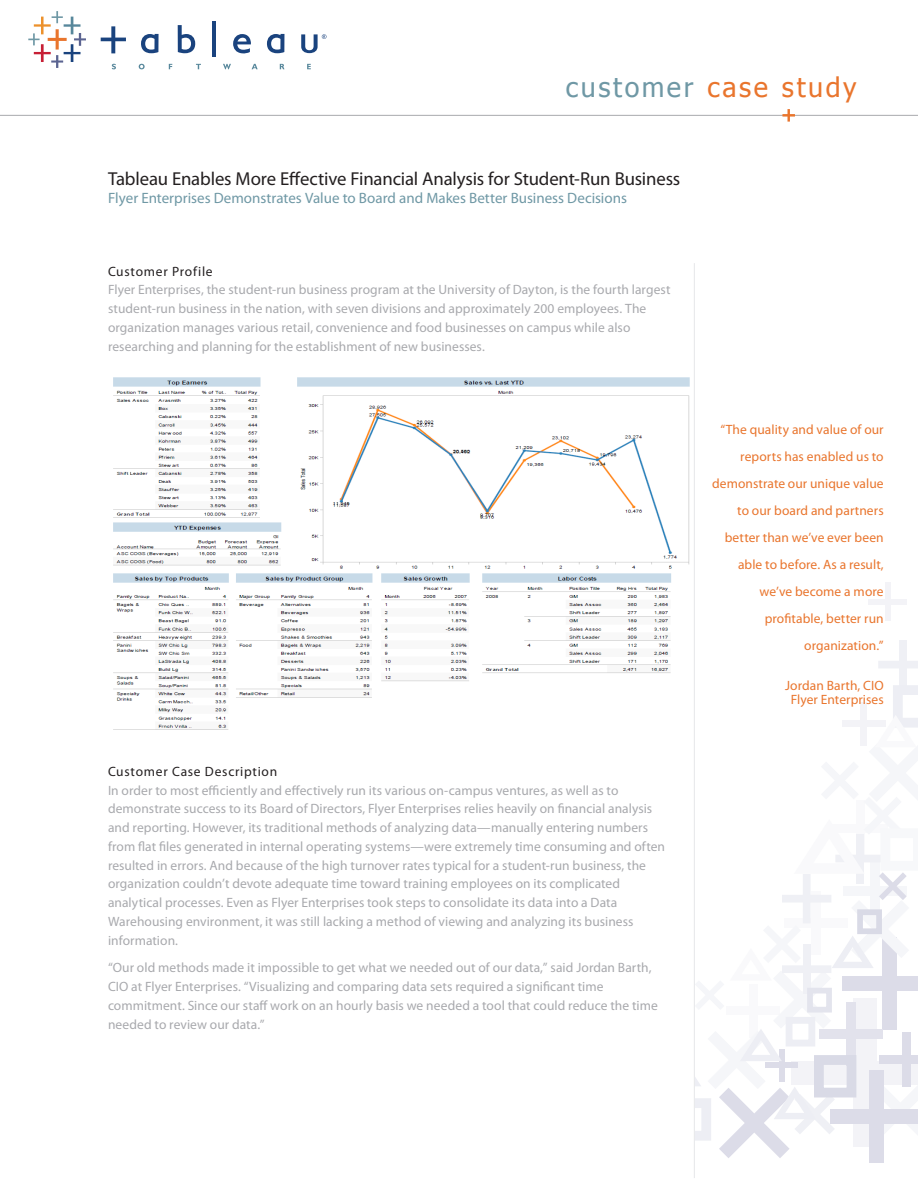
<style>
.page{position:relative;width:918px;height:1188px;background:#fff}
.page>*{position:absolute;margin:0;border:0;box-sizing:border-box;transform-origin:0 0}
.t1{font:27px "Tahoma";letter-spacing:.095em;color:#e9752d}
.Headline{font:18.75px "Myriad Pro";letter-spacing:-.01em;color:#231f20}
.Headline-2{font:15px "Myriad Pro";color:#6f98a5}
.Body_copy{font:13.5px/18.8px "Myriad Pro";letter-spacing:.005em;color:#a8a9ad}
.t2{font:13.5px/27px "Myriad Pro";letter-spacing:.005em;color:#e9752d;text-align:right}
.Body_copy_HEADER{font:13.5px "Myriad Pro";letter-spacing:.055em;color:#231f20}
.s1{color:#6f98a5}
</style>
<div class="page">
<hr style="left:0;top:115px;width:918px;height:1px;background:#a8a9ad">
<svg style="left:782px;top:109px;width:13px;height:13px"></svg>
<svg style="left:28px;top:11px;width:58px;height:57px"></svg>
<svg style="left:112px;top:64px;width:4px;height:5px"></svg>
<svg style="left:139px;top:64px;width:6px;height:5px"></svg>
<svg style="left:169px;top:64px;width:3px;height:5px"></svg>
<svg style="left:196px;top:64px;width:5px;height:5px"></svg>
<svg style="left:223px;top:64px;width:8px;height:5px"></svg>
<svg style="left:252px;top:64px;width:6px;height:5px"></svg>
<svg style="left:280px;top:64px;width:5px;height:5px"></svg>
<svg style="left:307px;top:64px;width:4px;height:5px"></svg>
<svg style="left:178px;top:25px;width:17px;height:28px"></svg>
<hr style="left:212px;top:21px;width:4px;height:36px;background:#1a437e">
<svg style="left:233px;top:34px;width:18px;height:20px"></svg>
<svg style="left:141px;top:34px;width:18px;height:19px"></svg>
<svg style="left:267px;top:34px;width:17px;height:19px"></svg>
<svg style="left:101px;top:26px;width:25px;height:27px"></svg>
<svg style="left:301px;top:34px;width:25px;height:19px"></svg>
<div style="left:885px;top:583px;width:6px;height:38px;background:#f3f3f7"></div>
<div style="left:869px;top:599px;width:38px;height:6px;background:#f3f3f7"></div>
<div style="left:899px;top:640px;width:8px;height:49px;background:#eff0f5"></div>
<div style="left:878px;top:661px;width:40px;height:7px;background:#eff0f5"></div>
<svg style="left:695px;top:685px;width:223px;height:473px"></svg>
<div style="left:869px;top:1071px;width:15px;height:92px;background:#dcdce8"></div>
<div style="left:830px;top:1110px;width:88px;height:14px;background:#dcdce8"></div>
<hr style="left:694px;top:263px;width:1px;height:915px;background:#e6e7e9">
<img style="left:113px;top:377px;width:577px;height:353px">
<p class="t1" style="left:566px;top:69px;width:292px"><span class="s1">customer</span> case study</p>
<p class="Headline" style="left:108px;top:167px;width:574px">Tableau Enables More Effective Financial Analysis for Student-Run Business</p>
<p class="Headline-2" style="left:108px;top:189px;width:520px">Flyer Enterprises Demonstrates Value to Board and Makes Better Business Decisions</p>
<p class="Body_copy_HEADER" style="left:108px;top:263px;width:106px">Customer Profile</p>
<p class="Body_copy" style="left:108px;top:280px;width:564px">Flyer Enterprises, the student-run business program at the University of Dayton, is the fourth largest student-run business in the nation, with seven divisions and approximately 200 employees. The organization manages various retail, convenience and food businesses on campus while also researching and planning for the establishment of new businesses.</p>
<p class="Body_copy_HEADER" style="left:108px;top:763px;width:171px">Customer Case Description</p>
<p class="Body_copy" style="left:108px;top:780px;width:559px">In order to most efficiently and effectively run its various on-campus ventures, as well as to demonstrate success to its Board of Directors, Flyer Enterprises relies heavily on financial analysis and reporting. However, its traditional methods of analyzing data—manually entering numbers from flat files generated in internal operating systems—were extremely time consuming and often resulted in errors. And because of the high turnover rates typical for a student-run business, the organization couldn’t devote adequate time toward training employees on its complicated analytical processes. Even as Flyer Enterprises took steps to consolidate its data into a Data Warehousing environment, it was still lacking a method of viewing and analyzing its business information.</p>
<p class="Body_copy" style="left:108px;top:958px;width:551px">“Our old methods made it impossible to get what we needed out of our data,” said Jordan Barth, CIO at Flyer Enterprises. “Visualizing and comparing data sets required a significant time commitment. Since our staff work on an hourly basis we needed a tool that could reduce the time needed to review our data.”</p>
<p class="t2" style="left:712px;top:415px;width:173px">“The quality and value of our reports has enabled us to demonstrate our unique value to our board and partners better than we’ve ever been able to before. As a result, we’ve become a more profitable, better run organization.”</p>
<p class="t2" style="left:785px;top:679px;width:100px;line-height:13.5px;text-align:center">Jordan Barth, CIO<br>Flyer Enterprises</p>
</div>
